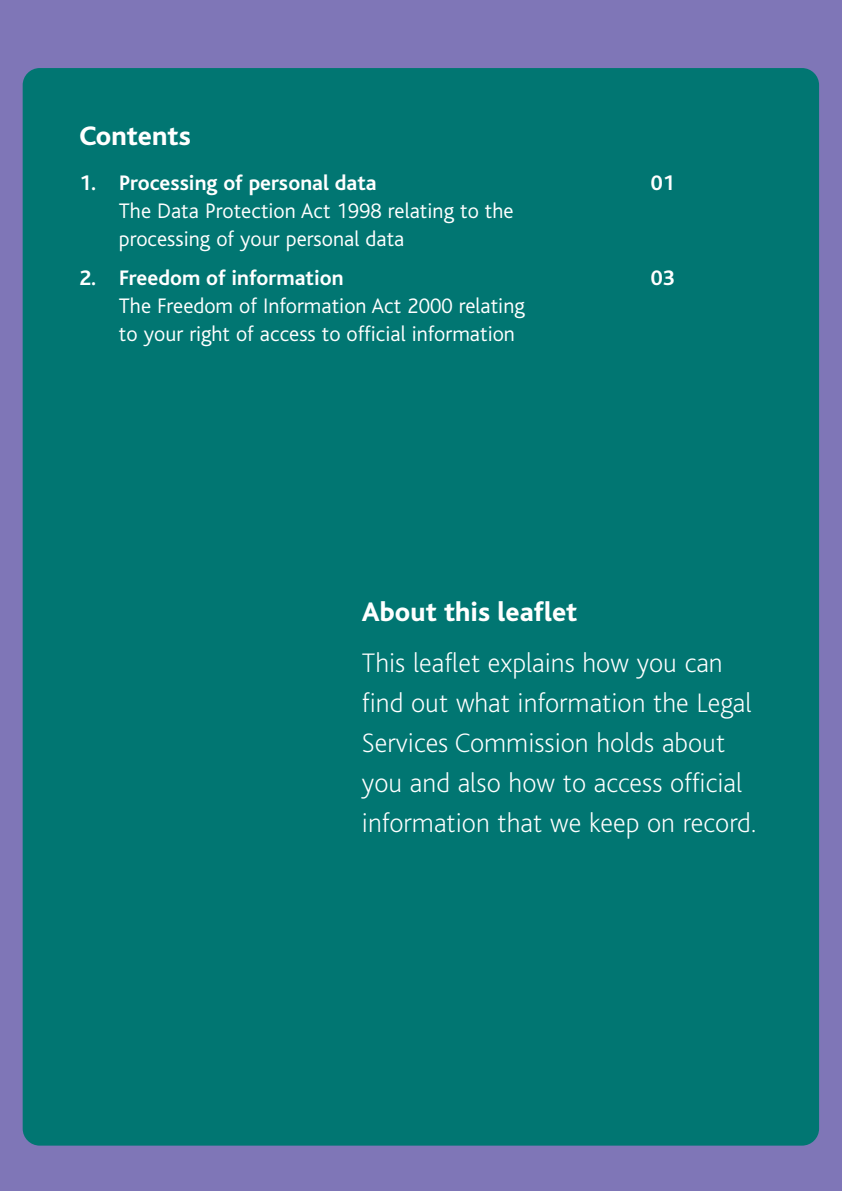
<style>
.page{position:relative;width:842px;height:1191px;background:#7f76b7}
.page>*{position:absolute;margin:0;border:0;box-sizing:border-box;transform-origin:0 0}
.t1{font:200 28px/40px "Bliss";color:#fff}
.t2{font:800 28px "Bliss";color:#fff}
.t3{font:300 22px/28px "Bliss";color:#fff}
.t4{font:700 22px "Bliss";color:#fff}
</style>
<div class="page">
<div style="left:23px;top:68px;width:796px;height:1077px;background:#017672;border-radius:17px"></div>
<p class="t2" style="left:79px;top:125px;width:113px">Contents</p>
<p class="t4" style="left:79px;top:174px;width:299px">1. Processing of personal data</p>
<p class="t4" style="left:651px;top:174px;width:25px">01</p>
<p class="t3" style="left:119px;top:198px;width:396px">The Data Protection Act 1998 relating to the processing of your personal data</p>
<p class="t4" style="left:79px;top:269px;width:266px">2. Freedom of information</p>
<p class="t4" style="left:651px;top:269px;width:25px">03</p>
<p class="t3" style="left:119px;top:294px;width:407px">The Freedom of Information Act 2000 relating to your right of access to official information</p>
<p class="t2" style="left:362px;top:601px;width:217px">About this leaflet</p>
<p class="t1" style="left:362px;top:646px;width:396px">This leaflet explains how you can find out what information the Legal Services Commission holds about you and also how to access official information that we keep on record.</p>
</div>
